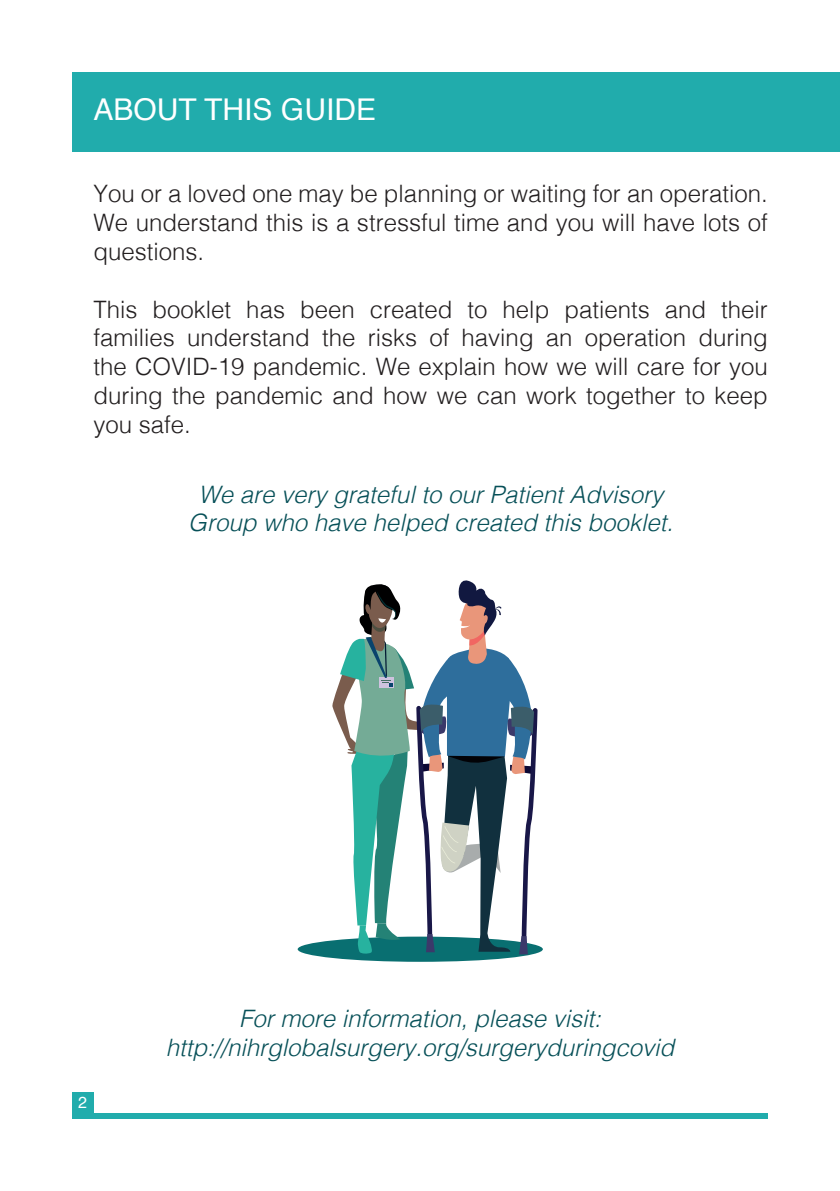
<style>
.page{position:relative;width:840px;height:1191px;background:#fff}
.page>*{position:absolute;margin:0;border:0;box-sizing:border-box;transform-origin:0 0}
.t1{font:30px "Helvetica";color:#fff}
.t2{font:300 24px/28.8px "Helvetica";color:#231f20;text-align:justify}
.t3{font:italic 300 24px/28.8px "Helvetica";color:#075058;text-align:center}
.t4{font:16px "Helvetica";color:#fff}
</style>
<div class="page">
<div style="left:72px;top:72px;width:767px;height:79px;background:#21acac"></div>
<div style="left:72px;top:1113px;width:695px;height:6px;background:#21acac"></div>
<div style="left:72px;top:1092px;width:21px;height:21px;background:#21acac"></div>
<div style="left:297px;top:936px;width:245px;height:25px;background:#096f71;border-radius:50%"></div>
<svg style="left:332px;top:580px;width:205px;height:374px"></svg>
<p class="t1" style="left:93px;top:87px;width:284px">ABOUT THIS GUIDE</p>
<p class="t2" style="left:93px;top:178px;width:675px">You or a loved one may be planning or waiting for an operation.<br>We understand this is a stressful time and you will have lots of questions.</p>
<p class="t2" style="left:93px;top:293px;width:675px">This booklet has been created to help patients and their families understand the risks of having an operation during the COVID-19 pandemic. We explain how we will care for you during the pandemic and how we can work together to keep you safe.</p>
<p class="t3" style="left:188px;top:478px;width:486px">We are very grateful to our Patient Advisory<br>Group who have helped created this booklet.</p>
<p class="t4" style="left:78px;top:1090px;width:10px">2</p>
<p class="t3" style="left:239px;top:1002px;width:363px">For more information, please visit:</p>
<p class="t3" style="left:165px;top:1031px;width:510px">http://nihrglobalsurgery.org/surgeryduringcovid</p>
</div>
